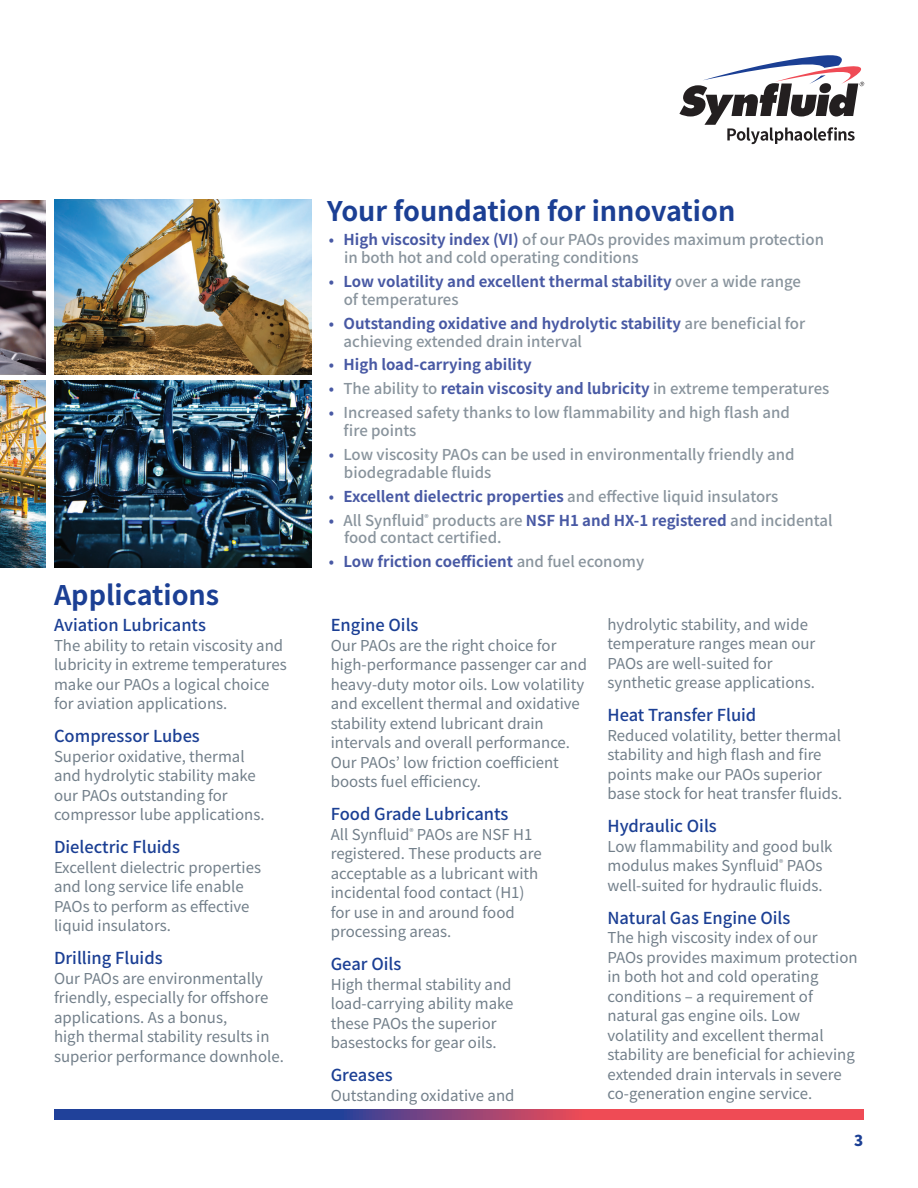
<style>
.page{position:relative;width:918px;height:1188px;background:#fff}
.page>*{position:absolute;margin:0;border:0;box-sizing:border-box;transform-origin:0 0}
.Head{font:700 27px "Noto Sans JP";color:#1b3f94}
.Sub_Head{font:500 16.5px "Noto Sans JP";color:#1b3f94}
.Body_Copy_Smaller{font:15px/19.5px "Noto Sans JP";color:#727f8a}
.Sidebar{font:500 15px/17.9px "Noto Sans JP";color:#89949d}
.Sidebar-2{font:700 15px/17.9px "Noto Sans JP";color:#4859a4}
.t1{font:900 15px "Noto Sans JP";color:#1b3f94}
.s1{color:#4859a4}
.s2{font-weight:700;color:#4859a4}
.s3{font-weight:500}
.s4{font-weight:500;color:#89949d}
</style>
<div class="page">
<img style="left:0;top:381px;width:45px;height:186px">
<svg style="left:0;top:200px;width:45px;height:174px"></svg>
<img style="left:54px;top:381px;width:258px;height:186px">
<img style="left:54px;top:200px;width:258px;height:174px">
<svg style="left:54px;top:1109px;width:810px;height:10px"></svg>
<svg style="left:679px;top:55px;width:186px;height:89px"></svg>
<p class="Head" style="left:54px;top:580px;width:167px">Applications</p>
<p class="Sub_Head" style="left:54px;top:616px;width:153px">Aviation Lubricants</p>
<p class="Body_Copy_Smaller" style="left:54px;top:636px;width:234px">The ability to retain viscosity and lubricity in extreme temperatures make our PAOs a logical choice for aviation applications.</p>
<p class="Sub_Head" style="left:54px;top:727px;width:147px">Compressor Lubes</p>
<p class="Body_Copy_Smaller" style="left:54px;top:747px;width:212px">Superior oxidative, thermal and hydrolytic stability make our PAOs outstanding for compressor lube applications.</p>
<p class="Sub_Head" style="left:54px;top:838px;width:127px">Dielectric Fluids</p>
<p class="Body_Copy_Smaller" style="left:54px;top:858px;width:209px">Excellent dielectric properties and long service life enable<br>PAOs to perform as effective liquid insulators.</p>
<p class="Sub_Head" style="left:54px;top:949px;width:110px">Drilling Fluids</p>
<p class="Body_Copy_Smaller" style="left:54px;top:969px;width:231px">Our PAOs are environmentally friendly, especially for offshore applications. As a bonus,<br>high thermal stability results in superior performance downhole.</p>
<p class="Head" style="left:327px;top:196px;width:410px">Your foundation for innovation</p>
<p class="Sidebar" style="left:344px;top:231px;width:482px;text-indent:-15px"><span class="s1">•</span> <span class="s2">High viscosity index (VI)</span> of our PAOs provides maximum protection in both hot and cold operating conditions</p>
<p class="Sidebar-2" style="left:344px;top:273px;width:459px;text-indent:-15px"><span class="s3">•</span> Low volatility and excellent thermal stability <span class="s4">over a wide range of temperatures</span></p>
<p class="Sidebar" style="left:344px;top:315px;width:463px;text-indent:-15px"><span class="s1">•</span> <span class="s2">Outstanding oxidative and hydrolytic stability</span> are beneficial for achieving extended drain interval</p>
<p class="Sidebar-2" style="left:329px;top:356px;width:204px"><span class="s3">•</span> High load-carrying ability</p>
<p class="Sidebar" style="left:329px;top:380px;width:502px"><span class="s1">•</span> The ability to <span class="s2">retain viscosity and lubricity</span> in extreme temperatures</p>
<p class="Sidebar" style="left:344px;top:404px;width:448px;text-indent:-15px"><span class="s1">•</span> Increased safety thanks to low flammability and high flash and fire points</p>
<p class="Sidebar" style="left:344px;top:446px;width:452px;text-indent:-15px"><span class="s1">•</span> Low viscosity PAOs can be used in environmentally friendly and biodegradable fluids</p>
<p class="Sidebar-2" style="left:329px;top:488px;width:451px"><span class="s3">•</span> Excellent dielectric properties <span class="s4">and effective liquid insulators</span></p>
<p class="Sidebar" style="left:344px;top:511px;width:490px;text-indent:-15px"><span class="s1">•</span> All Synfluid<sup>®</sup> products are <span class="s2">NSF H1 and HX-1 registered</span> and incidental food contact certified.</p>
<p class="Sidebar-2" style="left:329px;top:553px;width:317px"><span class="s3">•</span> Low friction coefficient <span class="s4">and fuel economy</span></p>
<p class="Sub_Head" style="left:331px;top:616px;width:89px">Engine Oils</p>
<p class="Body_Copy_Smaller" style="left:331px;top:636px;width:258px">Our PAOs are the right choice for high-performance passenger car and heavy-duty motor oils. Low volatility and excellent thermal and oxidative stability extend lubricant drain intervals and overall performance.<br>Our PAOs’ low friction coefficient boosts fuel efficiency.</p>
<p class="Sub_Head" style="left:331px;top:805px;width:179px">Food Grade Lubricants</p>
<p class="Body_Copy_Smaller" style="left:331px;top:825px;width:212px">All Synfluid<sup>®</sup> PAOs are NSF H1 registered. These products are acceptable as a lubricant with incidental food contact (H1) for use in and around food processing areas.</p>
<p class="Sub_Head" style="left:331px;top:955px;width:72px">Gear Oils</p>
<p class="Body_Copy_Smaller" style="left:331px;top:975px;width:184px">High thermal stability and load-carrying ability make these PAOs the superior basestocks for gear oils.</p>
<p class="Sub_Head" style="left:331px;top:1066px;width:63px">Greases</p>
<p class="Body_Copy_Smaller" style="left:331px;top:1086px;width:185px">Outstanding oxidative and</p>
<p class="Body_Copy_Smaller" style="left:608px;top:615px;width:209px">hydrolytic stability, and wide temperature ranges mean our<br>PAOs are well-suited for synthetic grease applications.</p>
<p class="Sub_Head" style="left:608px;top:706px;width:150px">Heat Transfer Fluid</p>
<p class="Body_Copy_Smaller" style="left:608px;top:726px;width:236px">Reduced volatility, better thermal stability and high flash and fire points make our PAOs superior base stock for heat transfer fluids.</p>
<p class="Sub_Head" style="left:608px;top:817px;width:111px">Hydraulic Oils</p>
<p class="Body_Copy_Smaller" style="left:608px;top:837px;width:227px">Low flammability and good bulk modulus makes Synfluid<sup>®</sup> PAOs well-suited for hydraulic fluids.</p>
<p class="Sub_Head" style="left:608px;top:909px;width:184px">Natural Gas Engine Oils</p>
<p class="Body_Copy_Smaller" style="left:608px;top:928px;width:252px">The high viscosity index of our<br>PAOs provides maximum protection in both hot and cold operating conditions – a requirement of natural gas engine oils. Low volatility and excellent thermal stability are beneficial for achieving extended drain intervals in severe co-generation engine service.</p>
<p class="t1" style="left:854px;top:1132px;width:11px">3</p>
</div>
